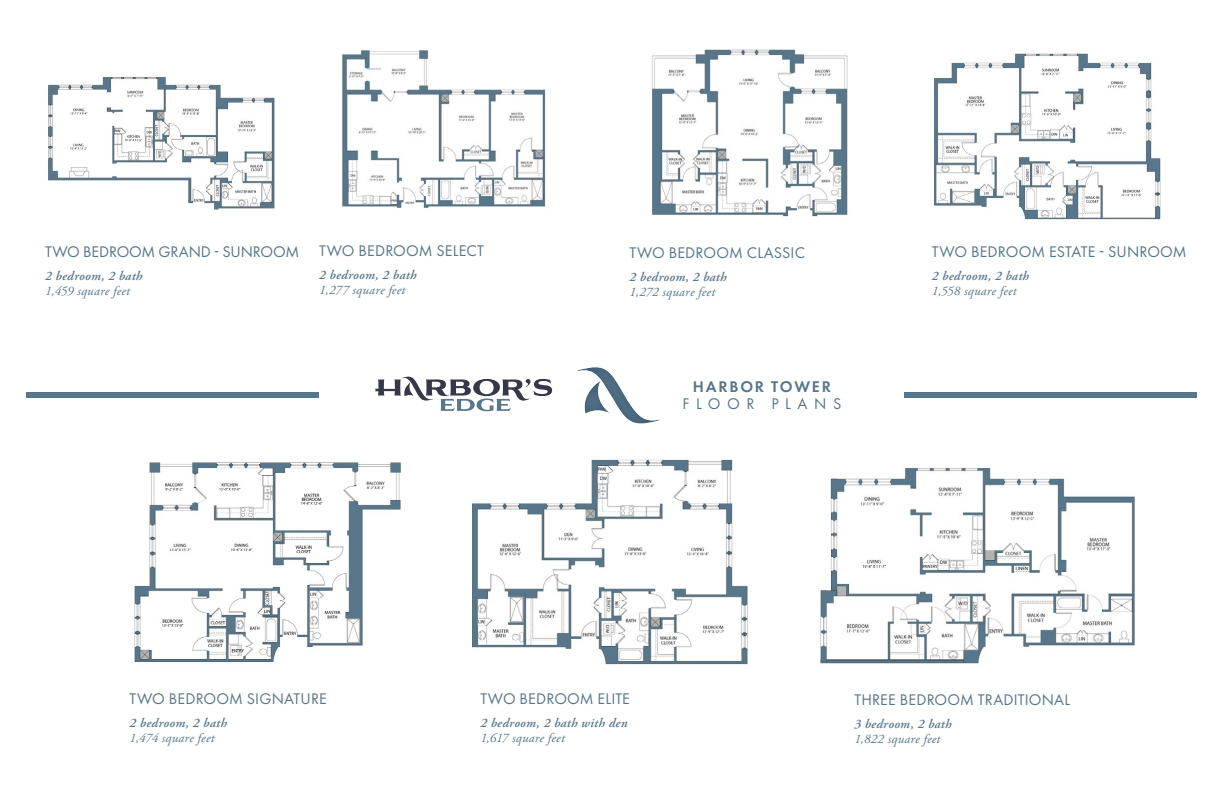
<style>
.page{position:relative;width:1224px;height:792px;background:#fff}
.page>*{position:absolute;margin:0;border:0;box-sizing:border-box;transform-origin:0 0}
.t1{font:600 16.1px "Futura PT";letter-spacing:.11em;color:#56768b}
.t2{font:16.1px "Futura PT";letter-spacing:.41em;color:#56768b}
.t3{font:16px "Futura PT";letter-spacing:.01em;color:#57778b}
.t4{font:16px "Futura PT";letter-spacing:-.01em;color:#57778b}
.t5{font:italic 600 13px "Adobe Garamond Pro";letter-spacing:.025em;color:#57778b}
.t6{font:italic 13px "Adobe Garamond Pro";letter-spacing:.02em;color:#57778b}
</style>
<div class="page">
<img style="left:342px;top:50px;width:204px;height:158px">
<img style="left:652px;top:49px;width:196px;height:168px">
<img style="left:934px;top:53px;width:227px;height:167px">
<img style="left:134px;top:462px;width:267px;height:200px">
<img style="left:472px;top:459px;width:276px;height:206px">
<img style="left:820px;top:467px;width:315px;height:197px">
<img style="left:48px;top:76px;width:227px;height:134px">
<svg style="left:375px;top:377px;width:177px;height:34px"></svg>
<div style="left:568px;top:361px;width:99px;height:64px;background:#56768b;opacity:.5"></div>
<div style="left:904px;top:393px;width:293px;height:5px;background:#56768b"></div>
<div style="left:26px;top:393px;width:293px;height:5px;background:#56768b"></div>
<p class="t4" style="left:45px;top:242px;width:255px">TWO BEDROOM GRAND - SUNROOM</p>
<p class="t5" style="left:45px;top:269px;width:99px">2 bedroom, 2 bath</p>
<p class="t6" style="left:45px;top:283px;width:86px">1,459 square feet</p>
<p class="t3" style="left:319px;top:242px;width:166px">TWO BEDROOM SELECT</p>
<p class="t5" style="left:319px;top:268px;width:99px">2 bedroom, 2 bath</p>
<p class="t6" style="left:319px;top:282px;width:87px">1,277 square feet</p>
<p class="t3" style="left:630px;top:243px;width:177px">TWO BEDROOM CLASSIC</p>
<p class="t5" style="left:629px;top:269px;width:99px">2 bedroom, 2 bath</p>
<p class="t6" style="left:629px;top:284px;width:87px">1,272 square feet</p>
<p class="t1" style="left:693px;top:376px;width:139px">HARBOR TOWER</p>
<p class="t2" style="left:682px;top:395px;width:160px">FLOOR PLANS</p>
<p class="t3" style="left:932px;top:242px;width:256px">TWO BEDROOM ESTATE - SUNROOM</p>
<p class="t5" style="left:932px;top:269px;width:99px">2 bedroom, 2 bath</p>
<p class="t6" style="left:932px;top:283px;width:86px">1,558 square feet</p>
<p class="t3" style="left:130px;top:689px;width:199px">TWO BEDROOM SIGNATURE</p>
<p class="t5" style="left:130px;top:715px;width:99px">2 bedroom, 2 bath</p>
<p class="t6" style="left:130px;top:730px;width:86px">1,474 square feet</p>
<p class="t3" style="left:480px;top:689px;width:151px">TWO BEDROOM ELITE</p>
<p class="t5" style="left:480px;top:715px;width:149px">2 bedroom, 2 bath with den</p>
<p class="t6" style="left:480px;top:730px;width:86px">1,617 square feet</p>
<p class="t3" style="left:854px;top:690px;width:217px">THREE BEDROOM TRADITIONAL</p>
<p class="t5" style="left:854px;top:716px;width:99px">3 bedroom, 2 bath</p>
<p class="t6" style="left:854px;top:731px;width:87px">1,822 square feet</p>
</div>
